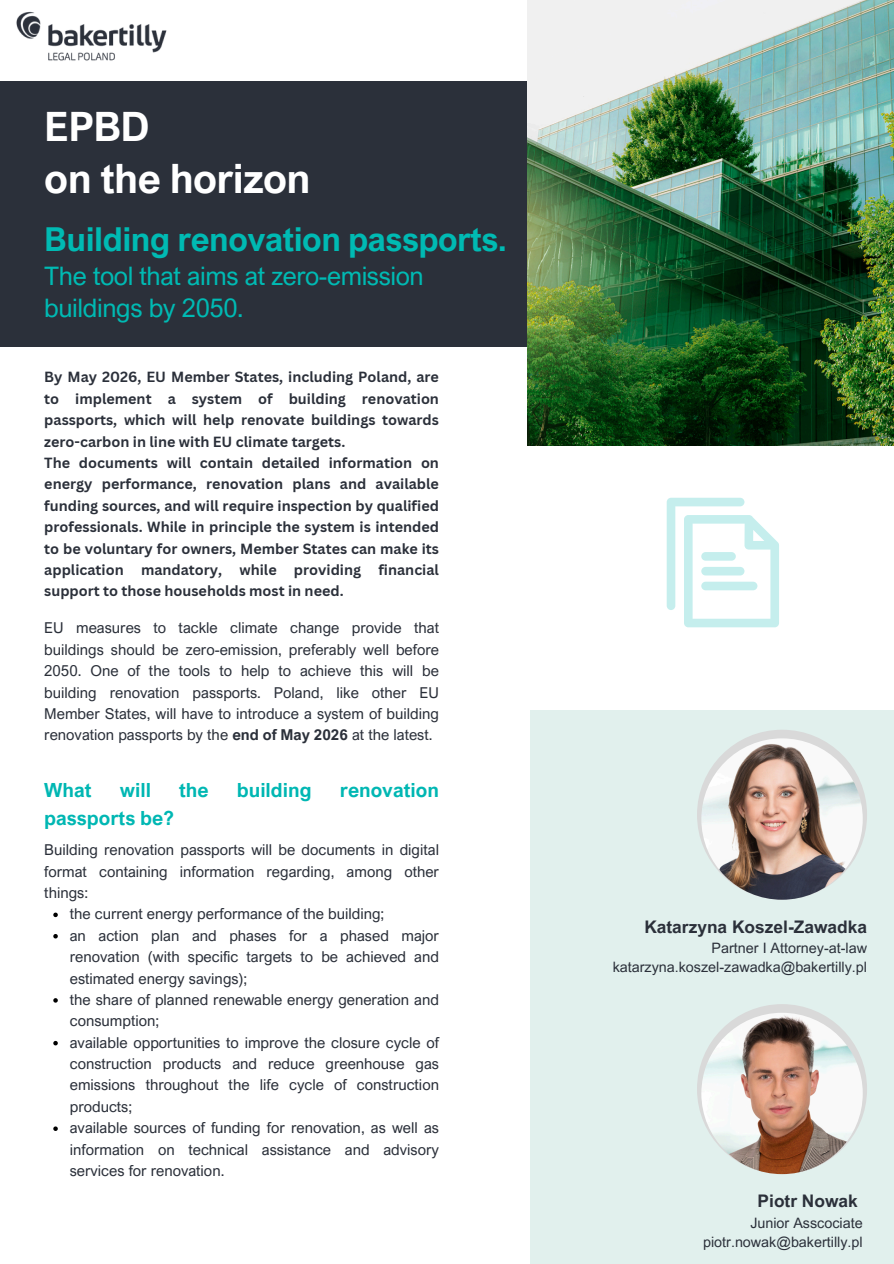
<style>
.page{position:relative;width:894px;height:1264px;background:#fff}
.page>*{position:absolute;margin:0;border:0;box-sizing:border-box;transform-origin:0 0}
.t1{font:700 40.5px/51.8px "Arial Nova";letter-spacing:-.015em;color:#fff}
.t2{font:700 33px "Arial Nova";letter-spacing:-.015em;color:#00bab3}
.t3{font:25.5px/32.7px "Arial Nova";letter-spacing:-.015em;color:#00bab3}
.t4{font:700 19.5px "Arial Nova";color:#00b7b3}
.t5{font:700 17.4px "Arial MT Pro";color:#2b303a}
.t6{font:15px/21.3px "Arial Nova";color:#2b303a;text-align:justify}
.t7{font:700 14.4px/21.3px "Canva Sans";color:#2b303a}
.t8{font:14.4px "Arial MT Pro";color:#2b303a}
.s1{font-weight:700}
</style>
<div class="page">
<div style="left:0;top:82px;width:614px;height:265px;background:#2b303a"></div>
<div style="left:529px;top:710px;width:364px;height:553px;background:#e1f0ed"></div>
<div style="left:696px;top:729px;width:170px;height:170px;background:#d9d9d9;border-radius:50%"></div>
<img style="left:701px;top:738px;width:161px;height:161px;border-radius:50%">
<img style="left:16px;top:11px;width:151px;height:50px">
<div style="left:696px;top:1004px;width:170px;height:170px;background:#d9d9d9;border-radius:50%"></div>
<img style="left:701px;top:1012px;width:161px;height:162px;border-radius:50%">
<svg style="left:666px;top:497px;width:112px;height:130px"></svg>
<img style="left:527px;top:0;width:366px;height:446px">
<svg style="left:53px;top:912px;width:5px;height:5px"></svg>
<svg style="left:53px;top:934px;width:5px;height:4px"></svg>
<svg style="left:53px;top:998px;width:5px;height:4px"></svg>
<svg style="left:53px;top:1040px;width:5px;height:5px"></svg>
<svg style="left:53px;top:1126px;width:5px;height:4px"></svg>
<h2 class="t1" style="left:44px;top:100px;width:268px">EPBD<br>on the horizon</h2>
<h4 class="t2" style="left:44px;top:218px;width:464px">Building renovation passports.</h4>
<h4 class="t3" style="left:44px;top:259px;width:381px">The tool that aims at zero-emission buildings by 2050.</h4>
<p class="t7" style="left:44px;top:366px;width:396px">By May 2026, EU Member States, including Poland, are to implement a system of building renovation passports, which will help renovate buildings towards zero-carbon in line with EU climate targets.<br>The documents will contain detailed information on energy performance, renovation plans and available funding sources, and will require inspection by qualified professionals. While in principle the system is intended to be voluntary for owners, Member States can make its application mandatory, while providing financial support to those households most in need.</p>
<h3 class="t6" style="left:44px;top:617px;width:396px">EU measures to tackle climate change provide that buildings should be zero-emission, preferably well before 2050. One of the tools to help to achieve this will be building renovation passports. Poland, like other EU Member States, will have to introduce a system of building renovation passports by the <span class="s1">end of May 2026</span> at the latest.</h3>
<p class="t4" style="left:44px;top:777px;width:49px">What</p>
<p class="t4" style="left:120px;top:777px;width:33px">will</p>
<p class="t4" style="left:179px;top:777px;width:31px">the</p>
<p class="t4" style="left:237px;top:777px;width:76px">building</p>
<p class="t4" style="left:340px;top:777px;width:101px">renovation</p>
<p class="t4" style="left:44px;top:805px;width:131px">passports be?</p>
<p class="t6" style="left:44px;top:838px;width:396px">Building renovation passports will be documents in digital format containing information regarding, among other things:</p>
<p class="t6" style="left:70px;top:903px;width:316px">the current energy performance of the building;</p>
<p class="t6" style="left:70px;top:924px;width:370px">an action plan and phases for a phased major renovation (with specific targets to be achieved and estimated energy savings);</p>
<p class="t6" style="left:70px;top:988px;width:370px">the share of planned renewable energy generation and consumption;</p>
<p class="t6" style="left:70px;top:1031px;width:370px">available opportunities to improve the closure cycle of construction products and reduce greenhouse gas emissions throughout the life cycle of construction products;</p>
<p class="t6" style="left:70px;top:1116px;width:370px">available sources of funding for renovation, as well as information on technical assistance and advisory services for renovation.</p>
<p class="t5" style="left:644px;top:920px;width:224px">Katarzyna Koszel-Zawadka</p>
<p class="t8" style="left:711px;top:942px;width:157px">Partner I Attorney-at-law</p>
<p class="t8" style="left:612px;top:961px;width:256px">katarzyna.koszel-zawadka@bakertilly.pl</p>
<p class="t5" style="left:757px;top:1194px;width:102px">Piotr Nowak</p>
<p class="t8" style="left:750px;top:1216px;width:114px">Junior Asscociate</p>
<p class="t8" style="left:703px;top:1236px;width:161px">piotr.nowak@bakertilly.pl</p>
</div>
